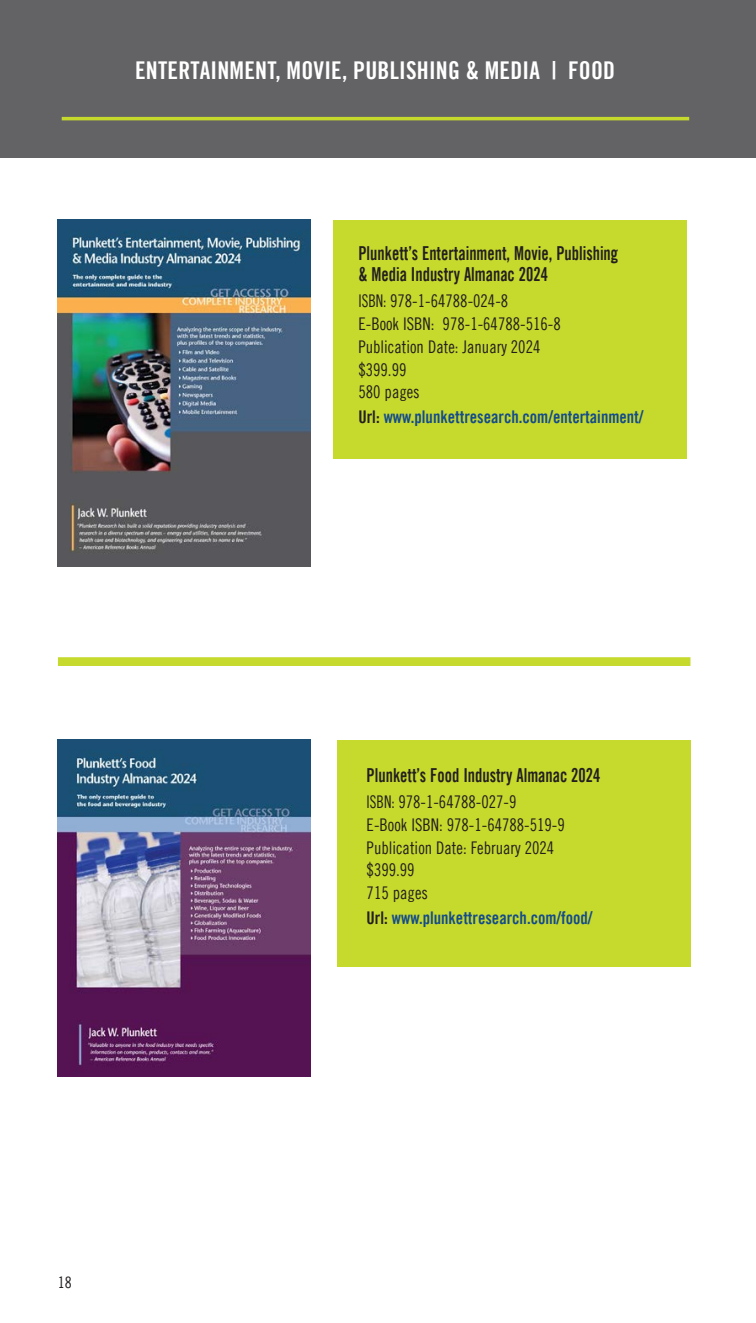
<style>
.page{position:relative;width:756px;height:1323px;background:#fff}
.page>*{position:absolute;margin:0;border:0;box-sizing:border-box;transform-origin:0 0}
.Catalog_Header_in_Gr{font:24.5px "Trade Gothic LT Bold Cond Twenty";letter-spacing:.01em;color:#fff}
.t1{font:19.25px "Trade Gothic LT Bold Cond Twenty";color:#231f20;scale:.85 1}
.t2{font:17.5px "Trade Gothic LT Cond Eighteen";color:#231f20;scale:.95 1}
.t3{font:17.5px "Trade Gothic LT Bold Cond Twenty";color:#134b8b;scale:.95 1}
.t4{font:17.5px "Trade Gothic LT Cond Eighteen";color:#231f20;scale:.85 1}
.t5{font:15.75px "Trade Gothic LT Cond Eighteen";color:#231f20}
.s1{color:#231f20}
</style>
<div class="page">
<div style="left:58px;top:657px;width:632px;height:9px;background:#c6d92d"></div>
<div style="left:334px;top:220px;width:353px;height:239px;background:#c6d92d"></div>
<div style="left:338px;top:740px;width:353px;height:226px;background:#c6d92d"></div>
<div style="left:0;top:0;width:756px;height:158px;background:#636366"></div>
<hr style="left:62px;top:117px;width:627px;height:3px;background:#c6d92d">
<img style="left:58px;top:220px;width:252px;height:347px">
<img style="left:58px;top:740px;width:252px;height:337px">
<p class="Catalog_Header_in_Gr" style="left:135px;top:56px;width:481px">ENTERTAINMENT, MOVIE, PUBLISHING &amp; MEDIA | FOOD</p>
<p class="t1" style="left:358px;top:242px;width:307px">Plunkett’s Entertainment, Movie, Publishing</p>
<p class="t1" style="left:358px;top:263px;width:224px">&amp; Media Industry Almanac 2024</p>
<p class="t4" style="left:358px;top:291px;width:178px">ISBN: 978-1-64788-024-8</p>
<p class="t2" style="left:358px;top:314px;width:214px">E-Book ISBN: 978-1-64788-516-8</p>
<p class="t2" style="left:358px;top:336px;width:193px">Publication Date: January 2024</p>
<p class="t2" style="left:358px;top:359px;width:52px">$399.99</p>
<p class="t2" style="left:358px;top:382px;width:66px">580 pages</p>
<p class="t3" style="left:358px;top:406px;width:302px"><span class="s1">Url:</span> www.plunkettresearch.com/entertainment/</p>
<p class="t1" style="left:367px;top:763px;width:276px">Plunkett’s Food Industry Almanac 2024</p>
<p class="t4" style="left:367px;top:791px;width:178px">ISBN: 978-1-64788-027-9</p>
<p class="t2" style="left:367px;top:814px;width:210px">E-Book ISBN: 978-1-64788-519-9</p>
<p class="t2" style="left:367px;top:837px;width:199px">Publication Date: February 2024</p>
<p class="t2" style="left:367px;top:860px;width:52px">$399.99</p>
<p class="t2" style="left:367px;top:882px;width:66px">715 pages</p>
<p class="t3" style="left:367px;top:907px;width:239px"><span class="s1">Url:</span> www.plunkettresearch.com/food/</p>
<p class="t5" style="left:58px;top:1273px;width:15px">18</p>
</div>
